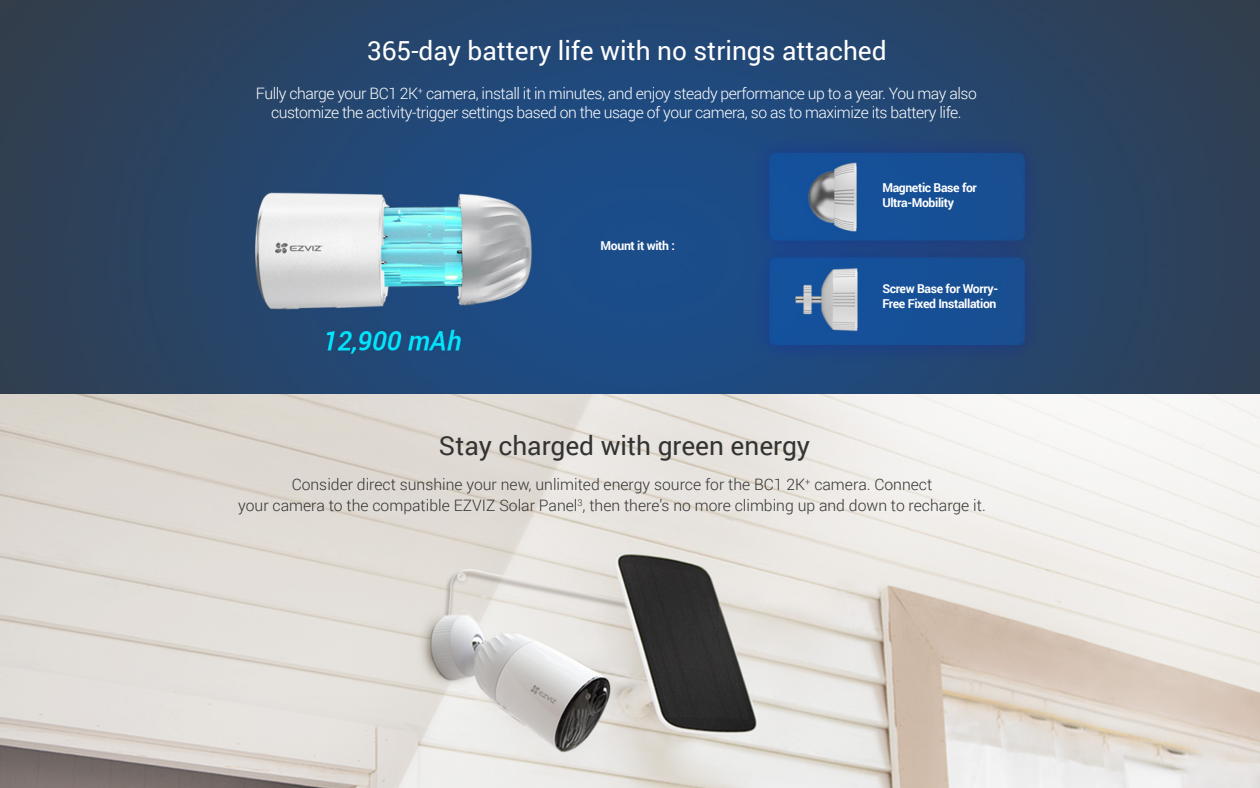
<style>
.page{position:relative;width:1260px;height:788px;background:#fff}
.page>*{position:absolute;margin:0;border:0;box-sizing:border-box;transform-origin:0 0}
.t1{font:26.25px "Roboto";color:#fff}
.t2{font:26.25px "Roboto";color:#333}
.t3{font:300 15.75px/18.9px "Roboto";letter-spacing:-.03em;color:#fff;text-align:center}
.t4{font:300 15.75px/21px "Roboto";color:#333;text-align:center}
.t5{font:700 12.25px/14.7px "Roboto";letter-spacing:-.03em;color:#fff}
</style>
<div class="page">
<img style="left:0;top:393px;width:1260px;height:395px">
<img style="left:0;top:0;width:1260px;height:393px">
<h1 class="t1" style="left:367px;top:32px;width:521px">365-day battery life with no strings attached</h1>
<p class="t3" style="left:256px;top:83px;width:722px">Fully charge your BC1 2K<sup>+</sup> camera, install it in minutes, and enjoy steady performance up to a year. You may also customize the activity-trigger settings based on the usage of your camera, so as to maximize its battery life.</p>
<p class="t5" style="left:601px;top:238px;width:76px">Mount it with :</p>
<h1 class="t2" style="left:439px;top:427px;width:373px">Stay charged with green energy</h1>
<p class="t5" style="left:882px;top:180px;width:96px">Magnetic Base for<br>Ultra-Mobility</p>
<p class="t5" style="left:882px;top:281px;width:117px">Screw Base for Worry-<br>Free Fixed Installation</p>
<p class="t4" style="left:238px;top:473px;width:749px">Consider direct sunshine your new, unlimited energy source for the BC1 2K<sup>+</sup> camera. Connect<br>your camera to the compatible EZVIZ Solar Panel<sup>3</sup>, then there’s no more climbing up and down to recharge it.</p>
</div>
